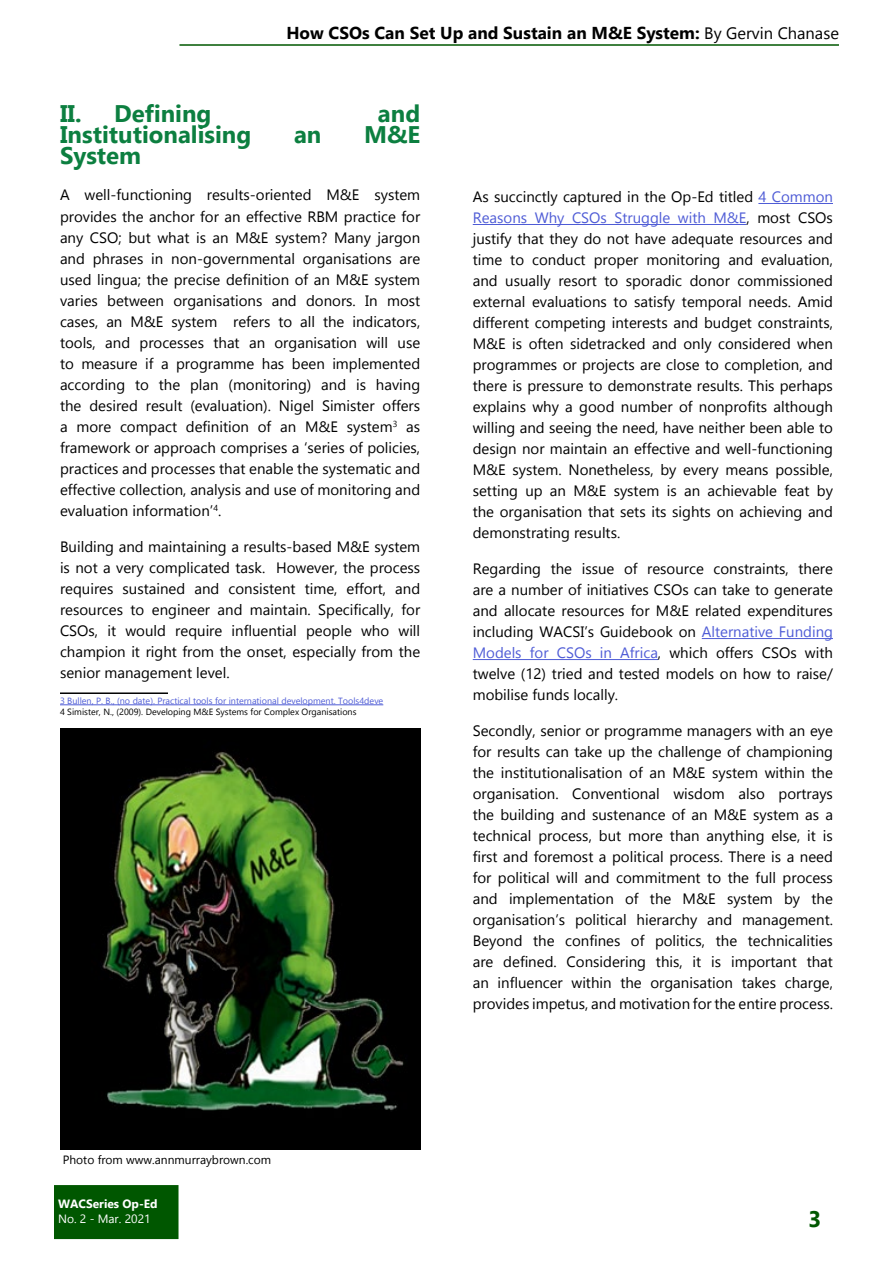
<style>
.page{position:relative;width:893px;height:1263px;background:#fff}
.page>*{position:absolute;margin:0;border:0;box-sizing:border-box;transform-origin:0 0}
.t1{font:700 24px "Gadugi";color:#0c7f40}
.t2{font:700 22.5px "Gadugi";color:#005700}
.t3{font:700 17.25px "Gadugi";color:#000}
.t4{font:15px/21px "Gadugi";color:#000;text-align:justify}
.t5{font:12px "Gadugi";color:#000}
.t6{font:700 12px "Gadugi";color:#fff}
.t7{font:12px "Gadugi";color:#fff}
.t8{font:9px "Gadugi";color:#4f5cd6}
.t9{font:9px "Gadugi";color:#000}
.s1{font-weight:400;font-size:16.5px}
.s2{color:#4f5cd6}
</style>
<div class="page">
<hr style="left:179px;top:44px;width:660px;height:2px;background:#005700">
<div style="left:54px;top:1185px;width:124px;height:54px;background:#005700"></div>
<hr style="left:60px;top:692px;width:108px;height:2px;background:#000">
<hr style="left:60px;top:704px;width:323px;height:1px;background:#4f5cd6">
<hr style="left:758px;top:203px;width:75px;height:1px;background:#4f5cd6">
<hr style="left:473px;top:224px;width:274px;height:1px;background:#4f5cd6">
<hr style="left:702px;top:638px;width:131px;height:1px;background:#4f5cd6">
<hr style="left:473px;top:659px;width:185px;height:1px;background:#4f5cd6">
<img style="left:60px;top:728px;width:360px;height:422px">
<p class="t3" style="left:286px;top:23px;width:554px">How CSOs Can Set Up and Sustain an M&amp;E System: <span class="s1">By Gervin Chanase</span></p>
<h1 class="t1" style="left:60px;top:100px;width:153px">II. Defining</h1>
<h1 class="t1" style="left:378px;top:100px;width:44px">and</h1>
<h1 class="t1" style="left:60px;top:121px;width:193px">Institutionalising</h1>
<h1 class="t1" style="left:294px;top:121px;width:29px">an</h1>
<h1 class="t1" style="left:364px;top:121px;width:58px">M&amp;E</h1>
<h1 class="t1" style="left:60px;top:142px;width:83px">System</h1>
<p class="t4" style="left:60px;top:185px;width:362px">A well-functioning results-oriented M&amp;E system provides the anchor for an effective RBM practice for any CSO; but what is an M&amp;E system? Many jargon and phrases in non-governmental organisations are used lingua; the precise definition of an M&amp;E system varies between organisations and donors. In most cases, an M&amp;E system refers to all the indicators, tools, and processes that an organisation will use to measure if a programme has been implemented according to the plan (monitoring) and is having the desired result (evaluation). Nigel Simister offers a more compact definition of an M&amp;E system<sup>3</sup> as framework or approach comprises a ‘series of policies, practices and processes that enable the systematic and effective collection, analysis and use of monitoring and evaluation information’<sup>4</sup>.</p>
<p class="t4" style="left:60px;top:536px;width:362px">Building and maintaining a results-based M&amp;E system is not a very complicated task. However, the process requires sustained and consistent time, effort, and resources to engineer and maintain. Specifically, for CSOs, it would require influential people who will champion it right from the onset, especially from the senior management level.</p>
<p class="t8" style="left:60px;top:695px;width:325px">3 Bullen, P. B., (no date). Practical tools for international development. Tools4deve</p>
<p class="t9" style="left:60px;top:706px;width:298px">4 Simister, N., (2009). Developing M&amp;E Systems for Complex Organisations</p>
<p class="t4" style="left:473px;top:186px;width:362px">As succinctly captured in the Op-Ed titled <span class="s2">4 Common Reasons Why CSOs Struggle with M&amp;E</span>, most CSOs justify that they do not have adequate resources and time to conduct proper monitoring and evaluation, and usually resort to sporadic donor commissioned external evaluations to satisfy temporal needs. Amid different competing interests and budget constraints, M&amp;E is often sidetracked and only considered when programmes or projects are close to completion, and there is pressure to demonstrate results. This perhaps explains why a good number of nonprofits although willing and seeing the need, have neither been able to design nor maintain an effective and well-functioning M&amp;E system. Nonetheless, by every means possible, setting up an M&amp;E system is an achievable feat by the organisation that sets its sights on achieving and demonstrating results.</p>
<p class="t4" style="left:473px;top:558px;width:362px">Regarding the issue of resource constraints, there are a number of initiatives CSOs can take to generate and allocate resources for M&amp;E related expenditures including WACSI’s Guidebook on <span class="s2">Alternative Funding Models for CSOs in Africa</span>, which offers CSOs with twelve (12) tried and tested models on how to raise/ mobilise funds locally.</p>
<p class="t4" style="left:473px;top:720px;width:362px">Secondly, senior or programme managers with an eye for results can take up the challenge of championing the institutionalisation of an M&amp;E system within the organisation. Conventional wisdom also portrays the building and sustenance of an M&amp;E system as a technical process, but more than anything else, it is first and foremost a political process. There is a need for political will and commitment to the full process and implementation of the M&amp;E system by the organisation’s political hierarchy and management.<br>Beyond the confines of politics, the technicalities are defined. Considering this, it is important that an influencer within the organisation takes charge, provides impetus, and motivation for the entire process.</p>
<p class="t5" style="left:63px;top:1152px;width:210px">Photo from www.annmurraybrown.com</p>
<p class="t6" style="left:58px;top:1197px;width:101px">WACSeries Op-Ed</p>
<p class="t7" style="left:58px;top:1211px;width:94px">No. 2 - Mar. 2021</p>
<h2 class="t2" style="left:808px;top:1205px;width:14px">3</h2>
</div>
